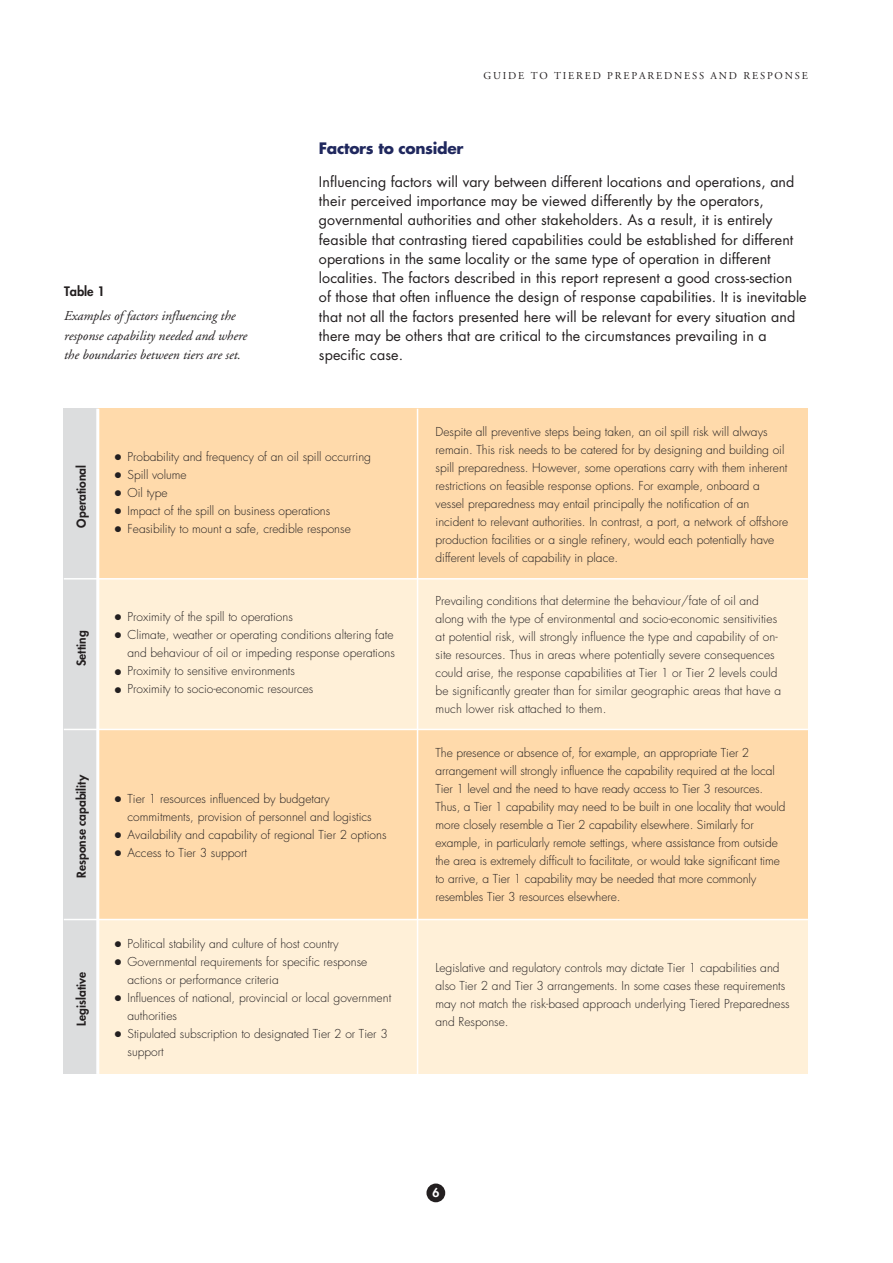
<style>
.page{position:relative;width:893px;height:1263px;background:#fff}
.page>*{position:absolute;margin:0;border:0;box-sizing:border-box;transform-origin:0 0}
.t1{font:700 15.3px "Futura";letter-spacing:-.02em;color:#20285e}
.t2{font:14.25px/19.2px "Futura";letter-spacing:.005em;color:#231f20}
.t3{font:italic 13.5px/19.5px "Adobe Garamond";color:#231f20}
.t4{font:800 12.75px "Futura";color:#231f20}
.t5{font:300 12px/18px "Futura";color:#231f20}
.t6{font:800 12px "Futura";color:#231f20}
.t7{font:800 12px "Futura";color:#fff}
.t8{font:10.5px "Adobe Garamond";letter-spacing:.175em;color:#231f20}
</style>
<div class="page">
<div style="left:426px;top:1183px;width:19px;height:19px;background:#231f20;border-radius:50%"></div>
<div style="left:98px;top:409px;width:710px;height:170px;background:#ffdaab"></div>
<div style="left:64px;top:729px;width:744px;height:190px;background:#ffdaab"></div>
<div style="left:98px;top:579px;width:710px;height:150px;background:#fff0d8"></div>
<div style="left:64px;top:919px;width:744px;height:155px;background:#fff0d8"></div>
<div style="left:64px;top:409px;width:34px;height:665px;background:#dcddde"></div>
<hr style="left:64px;top:578px;width:744px;height:1px;background:#fff">
<hr style="left:64px;top:729px;width:744px;height:1px;background:#fff">
<hr style="left:64px;top:919px;width:744px;height:1px;background:#fff">
<hr style="left:96px;top:409px;width:3px;height:665px;background:#fff">
<hr style="left:417px;top:409px;width:1px;height:665px;background:#fff">
<p class="t4" style="left:64px;top:286px;width:42px">Table 1</p>
<p class="t3" style="left:64px;top:307px;width:185px">Examples of factors influencing the response capability needed and where the boundaries between tiers are set.</p>
<p class="t8" style="left:483px;top:71px;width:326px">GUIDE TO TIERED PREPAREDNESS AND RESPONSE</p>
<p class="t1" style="left:319px;top:142px;width:146px">Factors to consider</p>
<p class="t2" style="left:319px;top:173px;width:489px">Influencing factors will vary between different locations and operations, and their perceived importance may be viewed differently by the operators, governmental authorities and other stakeholders. As a result, it is entirely feasible that contrasting tiered capabilities could be established for different operations in the same locality or the same type of operation in different localities. The factors described in this report represent a good cross-section of those that often influence the design of response capabilities. It is inevitable that not all the factors presented here will be relevant for every situation and there may be others that are critical to the circumstances prevailing in a specific case.</p>
<p class="t6" style="left:76px;top:527px;width:64px;rotate:-90deg">Operational</p>
<p class="t5" style="left:115px;top:449px;width:258px">● Probability and frequency of an oil spill occurring</p>
<p class="t5" style="left:115px;top:467px;width:73px">● Spill volume</p>
<p class="t5" style="left:115px;top:485px;width:54px">● Oil type</p>
<p class="t5" style="left:115px;top:503px;width:217px">● Impact of the spill on business operations</p>
<p class="t5" style="left:115px;top:521px;width:237px">● Feasibility to mount a safe, credible response</p>
<p class="t6" style="left:76px;top:666px;width:37px;rotate:-90deg">Setting</p>
<p class="t5" style="left:115px;top:609px;width:180px">● Proximity of the spill to operations</p>
<p class="t5" style="left:115px;top:627px;width:282px;text-align:right">● Climate, weather or operating conditions altering fate and behaviour of oil or impeding response operations</p>
<p class="t5" style="left:115px;top:663px;width:182px">● Proximity to sensitive environments</p>
<p class="t5" style="left:115px;top:681px;width:200px">● Proximity to socio-economic resources</p>
<p class="t6" style="left:76px;top:878px;width:104px;rotate:-90deg">Response capability</p>
<p class="t6" style="left:76px;top:1025px;width:55px;rotate:-90deg">Legislative</p>
<p class="t5" style="left:128px;top:791px;width:246px;text-indent:-13px">● Tier 1 resources influenced by budgetary commitments, provision of personnel and logistics</p>
<p class="t5" style="left:115px;top:827px;width:273px">● Availability and capability of regional Tier 2 options</p>
<p class="t5" style="left:115px;top:845px;width:134px">● Access to Tier 3 support</p>
<p class="t5" style="left:115px;top:936px;width:225px">● Political stability and culture of host country</p>
<p class="t5" style="left:128px;top:954px;width:241px;text-indent:-13px">● Governmental requirements for specific response actions or performance criteria</p>
<p class="t5" style="left:128px;top:990px;width:265px;text-indent:-13px">● Influences of national, provincial or local government authorities</p>
<p class="t5" style="left:128px;top:1026px;width:262px;text-indent:-13px">● Stipulated subscription to designated Tier 2 or Tier 3 support</p>
<p class="t5" style="left:436px;top:423px;width:354px">Despite all preventive steps being taken, an oil spill risk will always remain. This risk needs to be catered for by designing and building oil spill preparedness. However, some operations carry with them inherent restrictions on feasible response options. For example, onboard a vessel preparedness may entail principally the notification of an incident to relevant authorities. In contrast, a port, a network of offshore production facilities or a single refinery, would each potentially have different levels of capability in place.</p>
<p class="t5" style="left:436px;top:593px;width:347px">Prevailing conditions that determine the behaviour/fate of oil and along with the type of environmental and socio-economic sensitivities at potential risk, will strongly influence the type and capability of on&shy;site resources. Thus in areas where potentially severe consequences could arise, the response capabilities at Tier 1 or Tier 2 levels could be significantly greater than for similar geographic areas that have a much lower risk attached to them.</p>
<p class="t5" style="left:436px;top:744px;width:351px">The presence or absence of, for example, an appropriate Tier 2 arrangement will strongly influence the capability required at the local Tier 1 level and the need to have ready access to Tier 3 resources.<br>Thus, a Tier 1 capability may need to be built in one locality that would more closely resemble a Tier 2 capability elsewhere. Similarly for example, in particularly remote settings, where assistance from outside the area is extremely difficult to facilitate, or would take significant time to arrive, a Tier 1 capability may be needed that more commonly resembles Tier 3 resources elsewhere.</p>
<p class="t5" style="left:436px;top:960px;width:356px">Legislative and regulatory controls may dictate Tier 1 capabilities and also Tier 2 and Tier 3 arrangements. In some cases these requirements may not match the risk-based approach underlying Tiered Preparedness and Response.</p>
<p class="t7" style="left:432px;top:1187px;width:8px">6</p>
</div>
